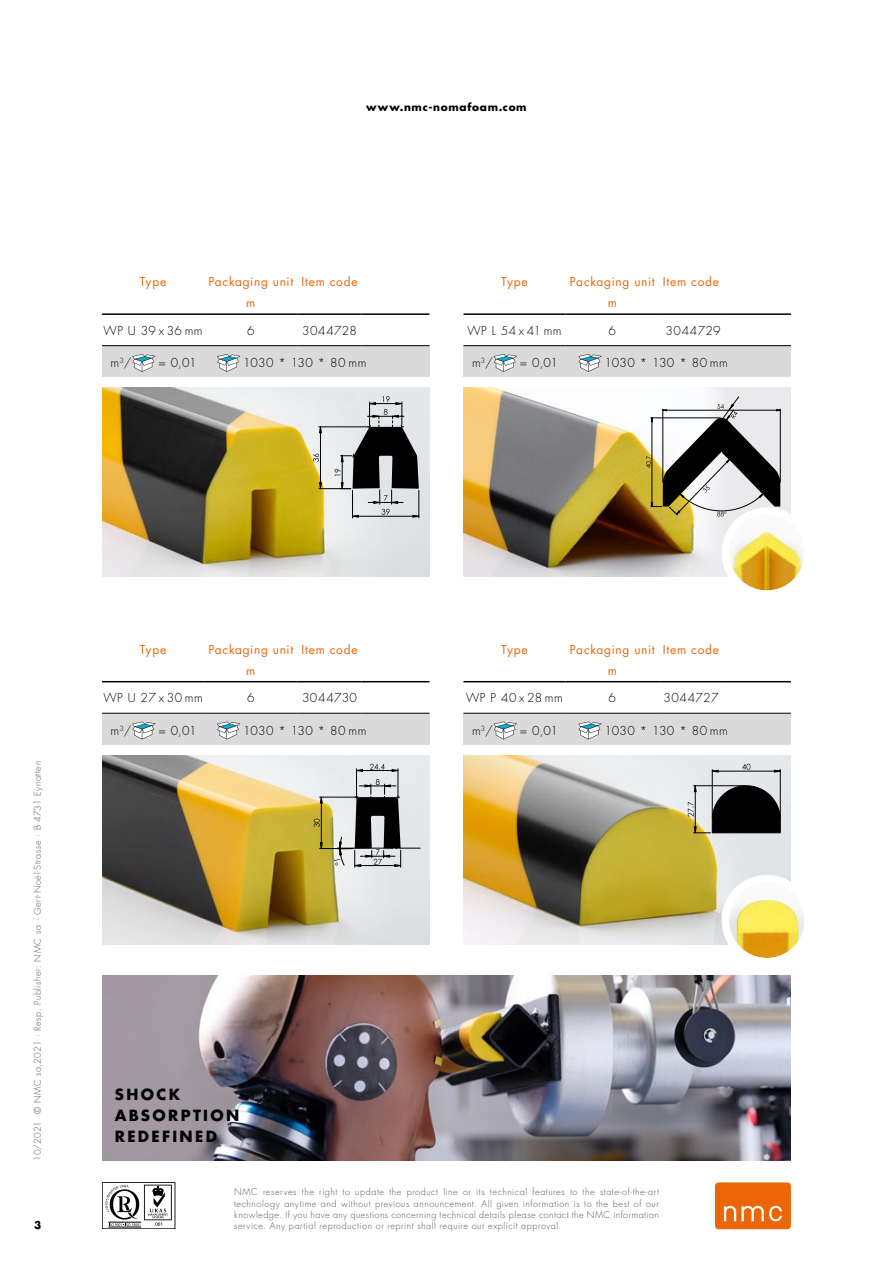
<style>
.page{position:relative;width:893px;height:1263px;background:#fff}
.page>*{position:absolute;margin:0;border:0;box-sizing:border-box;transform-origin:0 0}
.t1{font:700 15px/21px "Futura CE";letter-spacing:.155em;color:#000}
.t2{font:300 12px "Futura CE";letter-spacing:.045em;color:#000}
.t3{font:12px/21px "Futura CE";letter-spacing:.06em;color:#ec6608;text-align:center}
.t4{font:700 10.5px "Futura CE";letter-spacing:.065em;color:#000}
.t5{font:300 9px/11.2px "Futura CE";letter-spacing:.06em;color:#575756;text-align:justify}
</style>
<div class="page">
<img style="left:102px;top:388px;width:327px;height:189px">
<img style="left:463px;top:755px;width:328px;height:189px">
<div style="left:463px;top:388px;width:328px;height:189px;background:#eaeaec"></div>
<img style="left:463px;top:388px;width:261px;height:189px">
<img style="left:102px;top:755px;width:327px;height:189px">
<svg style="left:313px;top:426px;width:9px;height:63px"></svg>
<hr style="left:319px;top:488px;width:32px;height:1px;background:#000">
<hr style="left:319px;top:427px;width:51px;height:1px;background:#000">
<hr style="left:320px;top:427px;width:1px;height:62px;background:#000">
<svg style="left:335px;top:396px;width:85px;height:122px;background:#959698"></svg>
<hr style="left:320px;top:848px;width:33px;height:1px;background:#000">
<hr style="left:320px;top:797px;width:38px;height:1px;background:#000">
<svg style="left:314px;top:797px;width:9px;height:52px"></svg>
<svg style="left:334px;top:764px;width:86px;height:103px;background:#a7a9ab"></svg>
<img style="left:102px;top:976px;width:689px;height:185px">
<hr style="left:712px;top:769px;width:1px;height:49px;background:#000">
<hr style="left:780px;top:769px;width:1px;height:49px;background:#000">
<svg style="left:712px;top:764px;width:69px;height:8px"></svg>
<svg style="left:688px;top:785px;width:93px;height:48px;background:#4c4c48"></svg>
<div style="left:725px;top:878px;width:83px;height:84px;background:#fff;border-radius:50%"></div>
<img style="left:729px;top:882px;width:76px;height:76px;border-radius:38px">
<div style="left:721px;top:875px;width:91px;height:90px;border:8px solid #fff;border-radius:50%"></div>
<div style="left:725px;top:511px;width:83px;height:83px;background:#fff;border-radius:50%"></div>
<img style="left:729px;top:515px;width:76px;height:75px;border-radius:38px">
<div style="left:721px;top:507px;width:91px;height:91px;border:8px solid #fff;border-radius:50%"></div>
<svg style="left:646px;top:396px;width:135px;height:120px"></svg>
<div style="left:102px;top:346px;width:327px;height:31px;background:#dadada"></div>
<hr style="left:102px;top:345px;width:102px;height:1px;background:#000">
<hr style="left:204px;top:345px;width:94px;height:1px;background:#000">
<hr style="left:298px;top:345px;width:63px;height:1px;background:#000">
<hr style="left:361px;top:345px;width:68px;height:1px;background:#000">
<hr style="left:102px;top:313px;width:102px;height:2px;background:#000">
<hr style="left:204px;top:313px;width:94px;height:2px;background:#000">
<hr style="left:298px;top:313px;width:63px;height:2px;background:#000">
<hr style="left:361px;top:313px;width:68px;height:2px;background:#000">
<svg style="left:132px;top:354px;width:24px;height:18px"></svg>
<svg style="left:217px;top:354px;width:23px;height:18px"></svg>
<div style="left:463px;top:346px;width:328px;height:31px;background:#dadada"></div>
<hr style="left:463px;top:345px;width:103px;height:1px;background:#000">
<hr style="left:566px;top:345px;width:93px;height:1px;background:#000">
<hr style="left:659px;top:345px;width:64px;height:1px;background:#000">
<hr style="left:723px;top:345px;width:68px;height:1px;background:#000">
<hr style="left:463px;top:313px;width:103px;height:2px;background:#000">
<hr style="left:566px;top:313px;width:93px;height:2px;background:#000">
<hr style="left:659px;top:313px;width:64px;height:2px;background:#000">
<hr style="left:723px;top:313px;width:68px;height:2px;background:#000">
<svg style="left:494px;top:354px;width:23px;height:18px"></svg>
<svg style="left:578px;top:354px;width:24px;height:18px"></svg>
<div style="left:102px;top:713px;width:327px;height:32px;background:#dadada"></div>
<hr style="left:102px;top:713px;width:102px;height:1px;background:#000">
<hr style="left:204px;top:713px;width:94px;height:1px;background:#000">
<hr style="left:298px;top:713px;width:63px;height:1px;background:#000">
<hr style="left:361px;top:713px;width:68px;height:1px;background:#000">
<hr style="left:102px;top:681px;width:102px;height:1px;background:#000">
<hr style="left:204px;top:681px;width:94px;height:1px;background:#000">
<hr style="left:298px;top:681px;width:63px;height:1px;background:#000">
<hr style="left:361px;top:681px;width:68px;height:1px;background:#000">
<svg style="left:132px;top:721px;width:24px;height:18px"></svg>
<svg style="left:217px;top:721px;width:23px;height:18px"></svg>
<div style="left:463px;top:713px;width:328px;height:32px;background:#dadada"></div>
<hr style="left:463px;top:713px;width:103px;height:1px;background:#000">
<hr style="left:566px;top:713px;width:93px;height:1px;background:#000">
<hr style="left:659px;top:713px;width:64px;height:1px;background:#000">
<hr style="left:723px;top:713px;width:68px;height:1px;background:#000">
<hr style="left:463px;top:681px;width:103px;height:1px;background:#000">
<hr style="left:566px;top:681px;width:93px;height:1px;background:#000">
<hr style="left:659px;top:681px;width:64px;height:1px;background:#000">
<hr style="left:723px;top:681px;width:68px;height:1px;background:#000">
<svg style="left:494px;top:721px;width:23px;height:18px"></svg>
<svg style="left:578px;top:721px;width:24px;height:18px"></svg>
<svg style="left:102px;top:1182px;width:73px;height:47px"></svg>
<div style="left:715px;top:1182px;width:76px;height:47px;background:#ec6608;border-radius:4px"></div>
<svg style="left:724px;top:1205px;width:58px;height:16px"></svg>
<p class="t4" style="left:366px;top:99px;width:162px">www.nmc-nomafoam.com</p>
<h2 class="t3" style="left:140px;top:271px;width:28px">Type</h2>
<h2 class="t3" style="left:209px;top:271px;width:86px">Packaging unit m</h2>
<h2 class="t3" style="left:301px;top:271px;width:58px">Item code</h2>
<h2 class="t2" style="left:103px;top:322px;width:101px">WP U 39 x 36 mm</h2>
<h2 class="t2" style="left:247px;top:322px;width:9px">6</h2>
<h2 class="t2" style="left:302px;top:322px;width:56px">3044728</h2>
<h2 class="t2" style="left:111px;top:355px;width:22px">m<sup>3</sup>/</h2>
<h2 class="t2" style="left:158px;top:355px;width:40px">= 0,01</h2>
<h2 class="t2" style="left:243px;top:355px;width:125px">1030 * 130 * 80 mm</h2>
<h2 class="t3" style="left:501px;top:271px;width:28px">Type</h2>
<h2 class="t3" style="left:570px;top:271px;width:86px">Packaging unit m</h2>
<h2 class="t3" style="left:663px;top:271px;width:58px">Item code</h2>
<h2 class="t2" style="left:467px;top:322px;width:96px">WP L 54 x 41 mm</h2>
<h2 class="t2" style="left:609px;top:322px;width:9px">6</h2>
<h2 class="t2" style="left:666px;top:322px;width:57px">3044729</h2>
<h2 class="t2" style="left:472px;top:355px;width:22px">m<sup>3</sup>/</h2>
<h2 class="t2" style="left:520px;top:355px;width:40px">= 0,01</h2>
<h2 class="t2" style="left:605px;top:355px;width:125px">1030 * 130 * 80 mm</h2>
<p class="t5" style="left:32px;top:1161px;width:401px;rotate:-90deg">10/2021 © NMC sa,2021 · Resp. Publisher: NMC sa · Gert-Noël-Strasse · B-4731 Eynatten</p>
<p class="t4" style="left:34px;top:1217px;width:9px">3</p>
<h2 class="t3" style="left:140px;top:639px;width:28px">Type</h2>
<h2 class="t3" style="left:209px;top:639px;width:86px">Packaging unit m</h2>
<h2 class="t3" style="left:301px;top:639px;width:58px">Item code</h2>
<h2 class="t2" style="left:103px;top:690px;width:101px">WP U 27 x 30 mm</h2>
<h2 class="t2" style="left:247px;top:690px;width:9px">6</h2>
<h2 class="t2" style="left:302px;top:690px;width:57px">3044730</h2>
<h2 class="t2" style="left:111px;top:723px;width:22px">m<sup>3</sup>/</h2>
<h2 class="t2" style="left:158px;top:723px;width:40px">= 0,01</h2>
<h2 class="t2" style="left:243px;top:723px;width:125px">1030 * 130 * 80 mm</h2>
<h2 class="t3" style="left:501px;top:639px;width:28px">Type</h2>
<h2 class="t3" style="left:570px;top:639px;width:86px">Packaging unit m</h2>
<h2 class="t3" style="left:663px;top:639px;width:58px">Item code</h2>
<h2 class="t2" style="left:466px;top:690px;width:98px">WP P 40 x 28 mm</h2>
<h2 class="t2" style="left:609px;top:690px;width:9px">6</h2>
<h2 class="t2" style="left:663px;top:690px;width:57px">3044727</h2>
<h2 class="t2" style="left:472px;top:723px;width:22px">m<sup>3</sup>/</h2>
<h2 class="t2" style="left:520px;top:723px;width:40px">= 0,01</h2>
<h2 class="t2" style="left:605px;top:723px;width:125px">1030 * 130 * 80 mm</h2>
<h1 class="t1" style="left:115px;top:1082px;width:126px">SHOCK<br>ABSORPTION<br>REDEFINED</h1>
<p class="t5" style="left:234px;top:1186px;width:426px">NMC reserves the right to update the product line or its technical features to the state-of-the-art technology anytime and without previous announcement. All given information is to the best of our knowledge. If you have any questions concerning technical details please contact the NMC information service. Any partial reproduction or reprint shall require our explicit approval.</p>
</div>
